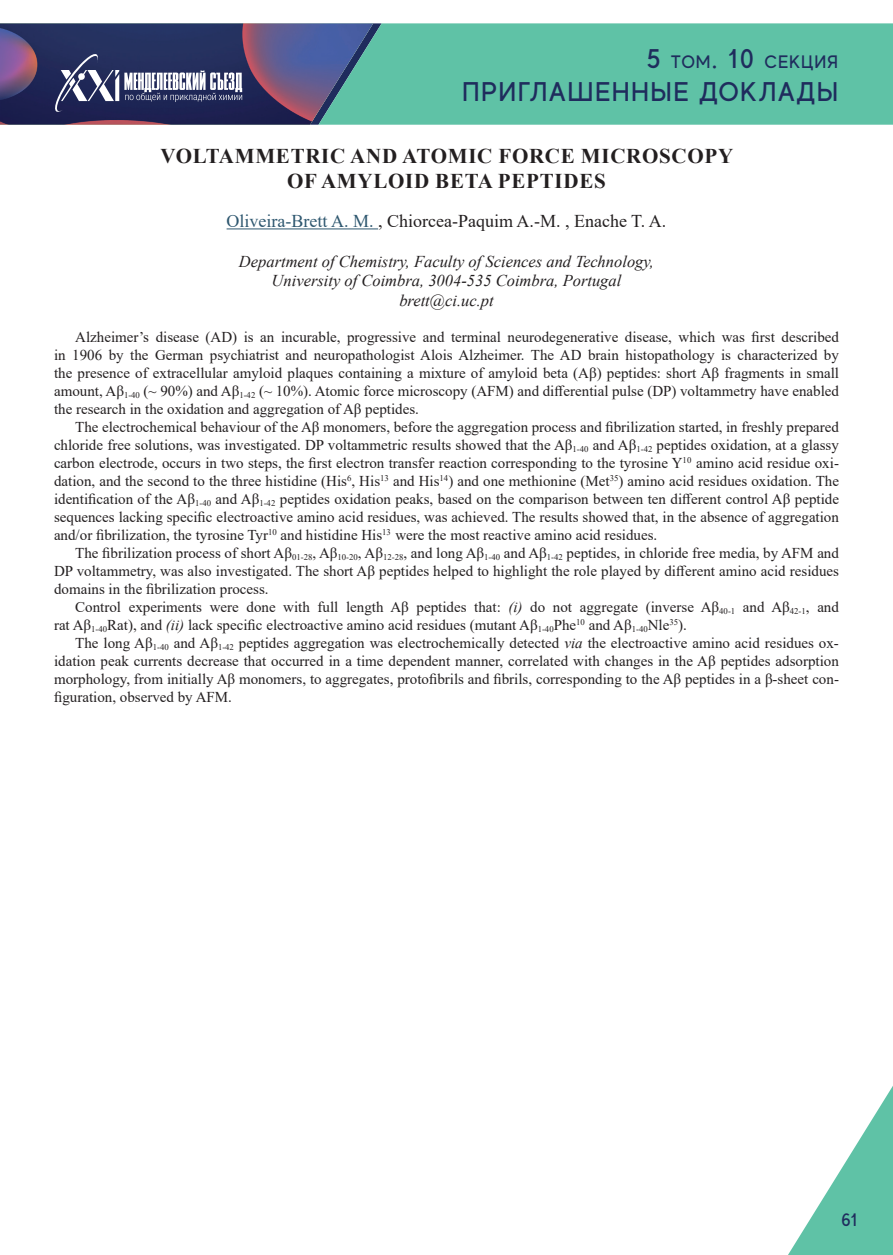
<style>
.page{position:relative;width:893px;height:1255px;background:#fff}
.page>*{position:absolute;margin:0;border:0;box-sizing:border-box;transform-origin:0 0}
.t1{font:500 27px "MADE Evolve Sans";letter-spacing:.05em;color:#1f2c5d}
.t2{font:700 21px/25.2px "Times New Roman";letter-spacing:.035em;color:#231f20;text-align:center}
.t3{font:18px "Times New Roman";color:#231f20}
.t4{font:500 18px "MADE Evolve Sans";letter-spacing:.05em;color:#1f2c5d}
.t5{font:italic 16.5px/19.8px "Times New Roman";color:#231f20;text-align:center}
.t6{font:15px/18px "Times New Roman";color:#231f20;text-align:justify}
.s1{font-size:27px}
.s2{color:#2e576f}
.s3{font-style:italic}
</style>
<div class="page">
<div style="left:382px;top:23px;width:511px;height:102px;background:#5fc2a6"></div>
<svg style="left:788px;top:1086px;width:105px;height:168px"></svg>
<svg style="left:0;top:23px;width:382px;height:102px;background:#4a5278"></svg>
<hr style="left:227px;top:228px;width:151px;height:1px;background:#2e576f">
<p class="t4" style="left:647px;top:51px;width:193px"><span class="s1">5</span> ТОМ<span class="s1">. 10</span> СЕКЦИЯ</p>
<h1 class="t1" style="left:462px;top:74px;width:377px">ПРИГЛАШЕННЫЕ ДОКЛАДЫ</h1>
<h2 class="t2" style="left:160px;top:143px;width:574px">VOLTAMMETRIC AND ATOMIC FORCE MICROSCOPY<br>OF AMYLOID BETA PEPTIDES</h2>
<p class="t3" style="left:227px;top:208px;width:441px"><span class="s2">Oliveira-Brett A. M.</span> , Chiorcea-Paquim A.-M. , Enache T. A.</p>
<p class="t5" style="left:239px;top:251px;width:417px">Department of Chemistry, Faculty of Sciences and Technology,<br>University of Coimbra, 3004-535 Coimbra, Portugal brett@ci.uc.pt</p>
<p class="t6" style="left:54px;top:328px;width:786px;text-indent:21px">Alzheimer’s disease (AD) is an incurable, progressive and terminal neurodegenerative disease, which was first described in 1906 by the German psychiatrist and neuropathologist Alois Alzheimer. The AD brain histopathology is characterized by the presence of extracellular amyloid plaques containing a mixture of amyloid beta (Aβ) peptides: short Aβ fragments in small amount, Aβ<sub>1-40</sub> (~ 90%) and Aβ<sub>1-42</sub> (~ 10%). Atomic force microscopy (AFM) and differential pulse (DP) voltammetry have enabled the research in the oxidation and aggregation of Aβ peptides.</p>
<p class="t6" style="left:54px;top:418px;width:786px;text-indent:21px">The electrochemical behaviour of the Aβ monomers, before the aggregation process and fibrilization started, in freshly prepared chloride free solutions, was investigated. DP voltammetric results showed that the Aβ<sub>1-40</sub> and Aβ<sub>1-42</sub> peptides oxidation, at a glassy carbon electrode, occurs in two steps, the first electron transfer reaction corresponding to the tyrosine Y<sup>10</sup> amino acid residue oxi&shy;dation, and the second to the three histidine (His<sup>6</sup>, His<sup>13</sup> and His<sup>14</sup>) and one methionine (Met<sup>35</sup>) amino acid residues oxidation. The identification of the Aβ<sub>1-40</sub> and Aβ<sub>1-42</sub> peptides oxidation peaks, based on the comparison between ten different control Aβ peptide sequences lacking specific electroactive amino acid residues, was achieved. The results showed that, in the absence of aggregation and/or fibrilization, the tyrosine Tyr<sup>10</sup> and histidine His<sup>13</sup> were the most reactive amino acid residues.</p>
<p class="t6" style="left:54px;top:544px;width:786px;text-indent:21px">The fibrilization process of short Aβ<sub>01-28</sub>, Aβ<sub>10-20</sub>, Aβ<sub>12-28</sub>, and long Aβ<sub>1-40</sub> and Aβ<sub>1-42</sub> peptides, in chloride free media, by AFM and DP voltammetry, was also investigated. The short Aβ peptides helped to highlight the role played by different amino acid residues domains in the fibrilization process.</p>
<p class="t6" style="left:54px;top:598px;width:786px;text-indent:21px">Control experiments were done with full length Aβ peptides that: <span class="s3">(i)</span> do not aggregate (inverse Aβ<sub>40-1</sub> and Aβ<sub>42-1</sub>, and rat Aβ<sub>1-40</sub>Rat), and <span class="s3">(ii)</span> lack specific electroactive amino acid residues (mutant Aβ<sub>1-40</sub>Phe<sup>10</sup> and Aβ<sub>1-40</sub>Nle<sup>35</sup>).</p>
<p class="t6" style="left:54px;top:634px;width:786px;text-indent:21px">The long Aβ<sub>1-40</sub> and Aβ<sub>1-42</sub> peptides aggregation was electrochemically detected <span class="s3">via</span> the electroactive amino acid residues ox&shy;idation peak currents decrease that occurred in a time dependent manner, correlated with changes in the Aβ peptides adsorption morphology, from initially Aβ monomers, to aggregates, protofibrils and fibrils, corresponding to the Aβ peptides in a β-sheet con&shy;figuration, observed by AFM.</p>
<p class="t4" style="left:842px;top:1208px;width:18px">61</p>
</div>
